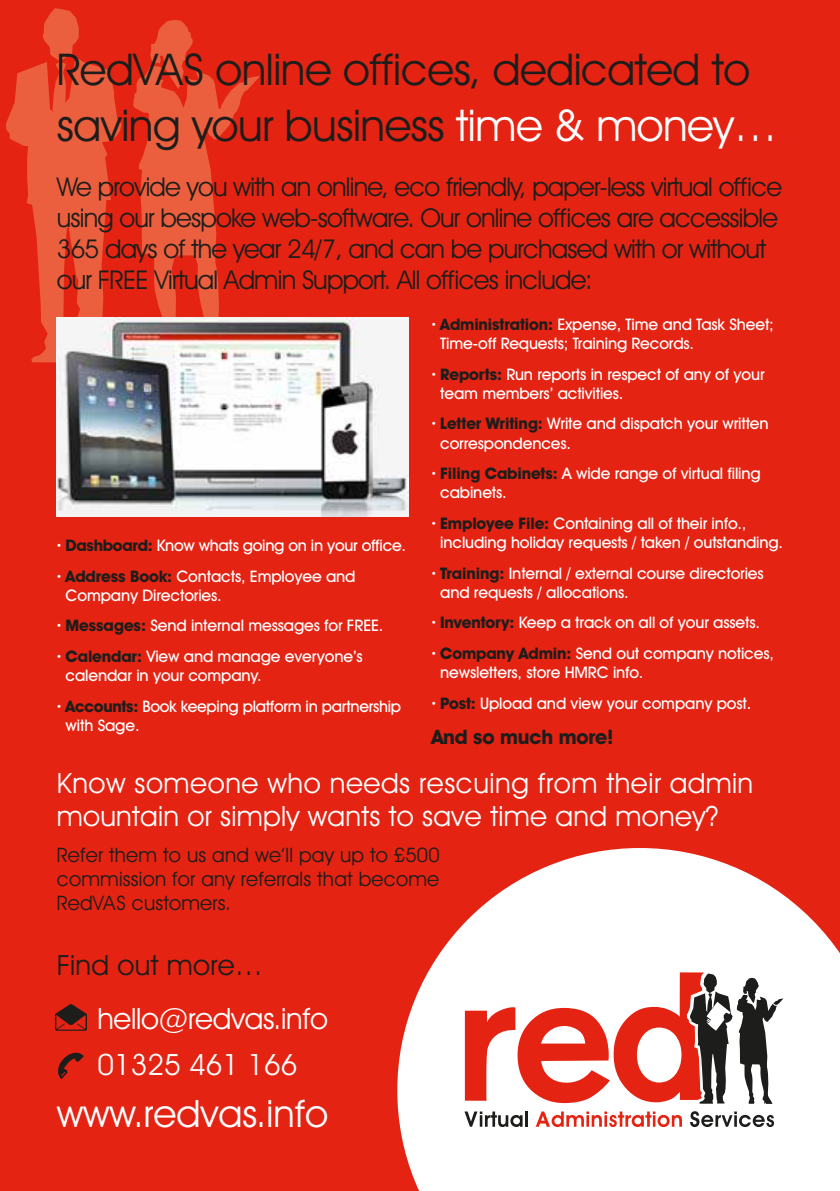
<style>
.page{position:relative;width:840px;height:1191px;background:#fff}
.page>*{position:absolute;margin:0;border:0;box-sizing:border-box;transform-origin:0 0}
.t1{font:44px/56px "Avant Garde IT Cby BT";letter-spacing:-.01em;color:#1d1d1b}
.t2{font:38px "Avant Garde IT Cby BT";color:#fff}
.t3{font:29.4px/45.2px "Avant Garde IT Cby BT";letter-spacing:-.01em;color:#fff}
.t4{font:28px/33.6px "Avant Garde IT Cby BT";letter-spacing:.01em;color:#fff}
.t5{font:28px "Avant Garde IT Cby BT";letter-spacing:.01em;color:#1d1d1b}
.t6{font:26px/31.2px "Avant Garde IT Cby BT";letter-spacing:-.03em;color:#1d1d1b}
.t7{font:20px/24px "Avant Garde IT Cby BT";letter-spacing:.01em;color:#1d1d1b;text-align:justify}
.t8{font:700 20px "Avant Garde IT Cby BT";letter-spacing:-.01em;color:#1d1d1b}
.t9{font:500 16px/30.6px "Avant Garde IT Cby BT";letter-spacing:-.01em;color:#fff}
.s1{color:#fff}
.s2{font-weight:700}
.s3{font-weight:700;color:#1d1d1b}
</style>
<div class="page">
<div style="left:0;top:0;width:839px;height:1191px;background:#e42313"></div>
<svg style="left:397px;top:848px;width:442px;height:343px;fill:#fff"></svg>
<svg style="left:464px;top:970px;width:318px;height:134px"></svg>
<svg style="left:464px;top:1111px;width:63px;height:16px"></svg>
<svg style="left:535px;top:1111px;width:146px;height:16px"></svg>
<svg style="left:689px;top:1111px;width:84px;height:16px"></svg>
<svg style="left:6px;top:8px;width:116px;height:354px"></svg>
<svg style="left:133px;top:20px;width:126px;height:297px"></svg>
<img style="left:57px;top:317px;width:351px;height:199px">
<svg style="left:55px;top:1004px;width:32px;height:26px"></svg>
<svg style="left:58px;top:1052px;width:26px;height:27px"></svg>
<h1 class="t1" style="left:57px;top:41px;width:721px">RedVAS online offices, dedicated to saving your business <span class="s1">time &amp; money…</span></h1>
<p class="t6" style="left:57px;top:171px;width:726px">We provide you with an online, eco friendly, paper-less virtual office using our bespoke web-software. Our online offices are accessible 365 days of the year 24/7, and can be purchased with or without our FREE Virtual Admin Support. All offices include:</p>
<p class="t9" style="left:57px;top:530px;width:350px"><span class="s2">·</span> <span class="s3">Dashboard:</span> Know whats going on in your office. <span class="s2">·</span> <span class="s3">Address Book:</span> Contacts, Employee and</p>
<p class="t9" style="left:57px;top:579px;width:328px;text-indent:9px">Company Directories.<br><span class="s2">·</span> <span class="s3">Messages:</span> Send internal messages for FREE. <span class="s2">·</span> <span class="s3">Calendar:</span> View and manage everyone’s</p>
<p class="t9" style="left:57px;top:660px;width:345px;text-indent:9px">calendar in your company.<br><span class="s2">·</span> <span class="s3">Accounts:</span> Book keeping platform in partnership</p>
<p class="t9" style="left:66px;top:709px;width:75px">with Sage.</p>
<p class="t9" style="left:440px;top:314px;width:335px;line-height:19.2px;text-indent:-9px"><span class="s2">·</span> <span class="s3">Administration:</span> Expense, Time and Task Sheet;<br>Time-off Requests; Training Records.</p>
<p class="t9" style="left:440px;top:364px;width:326px;line-height:19.2px;text-indent:-9px"><span class="s2">·</span> <span class="s3">Reports:</span> Run reports in respect of any of your team members’ activities.</p>
<p class="t9" style="left:440px;top:414px;width:330px;line-height:19.2px;text-indent:-9px"><span class="s2">·</span> <span class="s3">Letter Writing:</span> Write and dispatch your written correspondences.</p>
<p class="t9" style="left:440px;top:464px;width:322px;line-height:19.2px;text-indent:-9px"><span class="s2">·</span> <span class="s3">Filing Cabinets:</span> A wide range of virtual filing cabinets.</p>
<p class="t9" style="left:440px;top:513px;width:344px;line-height:19.2px;text-indent:-9px"><span class="s2">·</span> <span class="s3">Employee File:</span> Containing all of their info., including holiday requests / taken / outstanding.</p>
<p class="t9" style="left:440px;top:563px;width:325px;line-height:19.2px;text-indent:-9px"><span class="s2">·</span> <span class="s3">Training:</span> Internal / external course directories and requests / allocations.</p>
<p class="t9" style="left:431px;top:607px;width:344px"><span class="s2">·</span> <span class="s3">Inventory:</span> Keep a track on all of your assets.<br><span class="s2">·</span> <span class="s3">Company Admin:</span> Send out company notices,</p>
<p class="t9" style="left:431px;top:657px;width:321px;text-indent:9px">newsletters, store HMRC info.<br><span class="s2">·</span> <span class="s3">Post:</span> Upload and view your company post.</p>
<p class="t8" style="left:431px;top:724px;width:183px">And so much more!</p>
<h3 class="t4" style="left:57px;top:765px;width:697px">Know someone who needs rescuing from their admin mountain or simply wants to save time and money?</h3>
<p class="t7" style="left:57px;top:842px;width:384px">Refer them to us and we’ll pay up to £500 commission for any referrals that become RedVAS customers.</p>
<h3 class="t5" style="left:57px;top:948px;width:208px">Find out more…</h3>
<h3 class="t3" style="left:97px;top:996px;width:232px">hello@redvas.info<br>01325 461 166</h3>
<h2 class="t2" style="left:57px;top:1090px;width:273px">www.redvas.info</h2>
</div>
